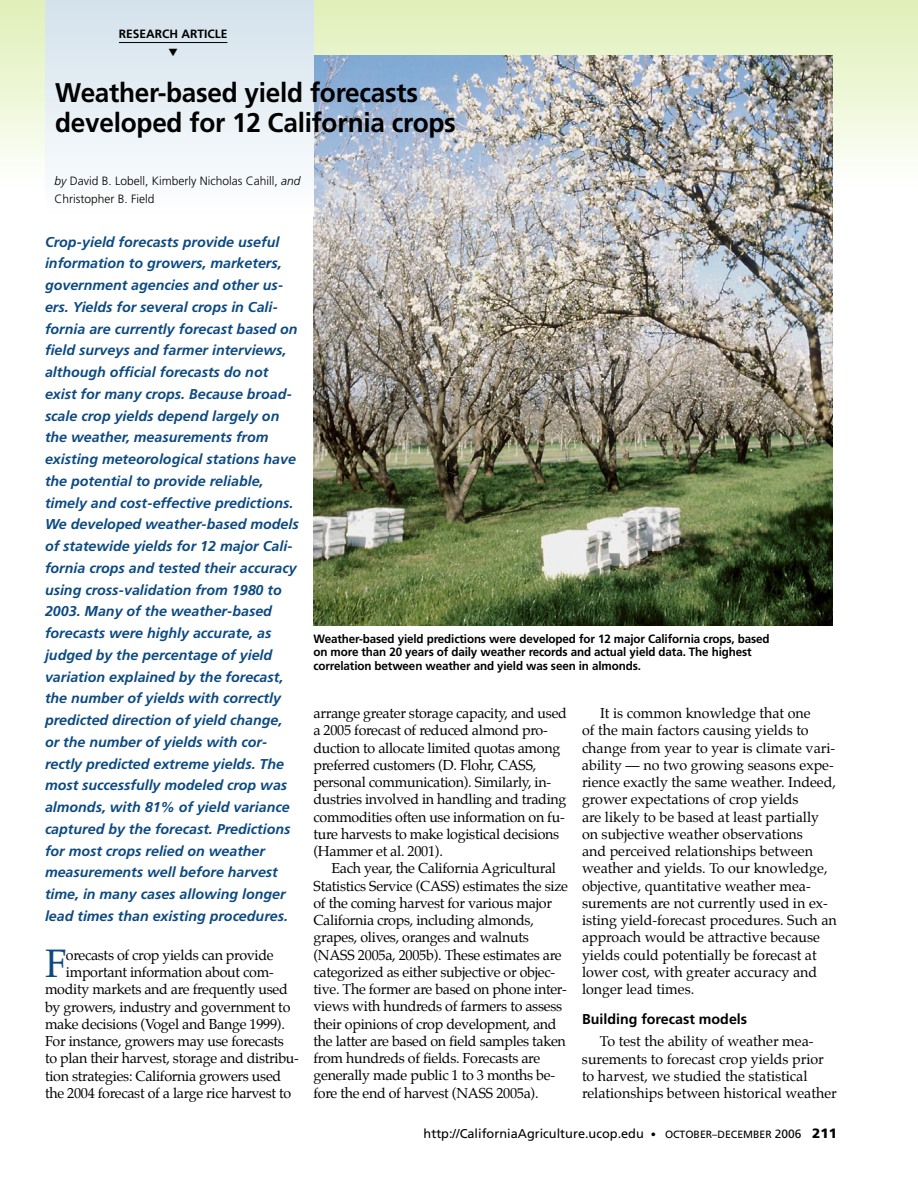
<style>
.page{position:relative;width:918px;height:1188px;background:#fff}
.page>*{position:absolute;margin:0;border:0;box-sizing:border-box;transform-origin:0 0}
.t1{font:39px "Palatino";color:#0c4a82}
.t2{font:700 27px/30px "Frutiger";letter-spacing:-.01em;color:#000}
.t3{font:14.25px/17.2px "Palatino";letter-spacing:-.02em;color:#000}
.t4{font:italic 700 14.25px/21.8px "Frutiger";color:#0c4a82}
.t5{font:14.25px/17.2px "Palatino";color:#000}
.t6{font:700 14.25px "Frutiger";color:#000}
.t7{font:12.75px "Frutiger";color:#000}
.t8{font:700 12px/13.5px "Frutiger";letter-spacing:-.01em;color:#000}
.t9{font:300 12px/18px "Frutiger";color:#000}
.s1{font-style:italic}
.s2{font-size:10.5px}
.s3{font-size:12px}
.s4{font-weight:900;font-size:13.5px}
</style>
<div class="page">
<div style="left:0;top:0;width:918px;height:188px;background:linear-gradient(to bottom,#e0efb7,#fbfcf9)"></div>
<img style="left:314px;top:56px;width:518px;height:569px">
<div style="left:45px;top:0;width:269px;height:216px;background:linear-gradient(to bottom,#d3e1eb,#feffff)"></div>
<hr style="left:119px;top:42px;width:108px;height:1px;background:#000">
<svg style="left:169px;top:48px;width:8px;height:8px"></svg>
<p class="t8" style="left:119px;top:27px;width:110px">RESEARCH ARTICLE</p>
<h2 class="t2" style="left:55px;top:77px;width:402px">Weather-based yield forecasts developed for 12 California crops</h2>
<p class="t9" style="left:55px;top:172px;width:248px"><span class="s1">by</span> David B. Lobell, Kimberly Nicholas Cahill, <span class="s1">and<br></span>Christopher B. Field</p>
<p class="t4" style="left:45px;top:231px;width:255px">Crop-yield forecasts provide useful information to growers, marketers, government agencies and other us&shy;ers. Yields for several crops in Cali&shy;fornia are currently forecast based on field surveys and farmer interviews, although official forecasts do not exist for many crops. Because broad&shy;scale crop yields depend largely on the weather, measurements from existing meteorological stations have the potential to provide reliable, timely and cost-effective predictions.<br>We developed weather-based models of statewide yields for 12 major Cali&shy;fornia crops and tested their accuracy using cross-validation from 1980 to 2003. Many of the weather-based forecasts were highly accurate, as judged by the percentage of yield variation explained by the forecast, the number of yields with correctly predicted direction of yield change, or the number of yields with cor&shy;rectly predicted extreme yields. The most successfully modeled crop was almonds, with 81% of yield variance captured by the forecast. Predictions for most crops relied on weather measurements well before harvest time, in many cases allowing longer lead times than existing procedures.</p>
<h1 class="t1" style="left:45px;top:938px;width:23px">F</h1>
<p class="t3" style="left:66px;top:948px;width:209px">orecasts of crop yields can provide</p>
<p class="t3" style="left:66px;top:965px;width:209px">important information about com-</p>
<p class="t3" style="left:45px;top:982px;width:244px">modity markets and are frequently used</p>
<p class="t3" style="left:45px;top:999px;width:247px">by growers, industry and government to</p>
<p class="t3" style="left:45px;top:1017px;width:241px">make decisions (Vogel and Bange 1999).</p>
<p class="t3" style="left:45px;top:1034px;width:241px">For instance, growers may use forecasts</p>
<p class="t3" style="left:45px;top:1051px;width:256px">to plan their harvest, storage and distribu-</p>
<p class="t3" style="left:45px;top:1068px;width:238px">tion strategies: California growers used</p>
<p class="t3" style="left:45px;top:1086px;width:248px">the 2004 forecast of a large rice harvest to</p>
<p class="t8" style="left:314px;top:632px;width:458px">Weather-based yield predictions were developed for 12 major California crops, based on more than 20 years of daily weather records and actual yield data. The highest correlation between weather and yield was seen in almonds.</p>
<p class="t3" style="left:313px;top:706px;width:255px">arrange greater storage capacity, and used a 2005 forecast of reduced almond pro&shy;duction to allocate limited quotas among preferred customers (D. Flohr, CASS, personal communication). Similarly, in&shy;dustries involved in handling and trading commodities often use information on fu&shy;ture harvests to make logistical decisions (Hammer et al. 2001).</p>
<p class="t3" style="left:313px;top:861px;width:256px;text-indent:18px">Each year, the California Agricultural Statistics Service (CASS) estimates the size of the coming harvest for various major California crops, including almonds, grapes, olives, oranges and walnuts (NASS 2005a, 2005b). These estimates are categorized as either subjective or objec&shy;tive. The former are based on phone inter&shy;views with hundreds of farmers to assess their opinions of crop development, and the latter are based on field samples taken from hundreds of fields. Forecasts are generally made public 1 to 3 months be&shy;fore the end of harvest (NASS 2005a).</p>
<p class="t5" style="left:582px;top:706px;width:256px;text-indent:18px">It is common knowledge that one<br>of the main factors causing yields to change from year to year is climate vari&shy;ability — no two growing seasons expe&shy;rience exactly the same weather. Indeed, grower expectations of crop yields<br>are likely to be based at least partially on subjective weather observations<br>and perceived relationships between weather and yields. To our knowledge, objective, quantitative weather mea&shy;surements are not currently used in ex&shy;isting yield-forecast procedures. Such an approach would be attractive because yields could potentially be forecast at lower cost, with greater accuracy and longer lead times.</p>
<p class="t6" style="left:582px;top:1010px;width:167px">Building forecast models</p>
<p class="t5" style="left:582px;top:1034px;width:256px;text-indent:18px">To test the ability of weather mea&shy;surements to forecast crop yields prior to harvest, we studied the statistical relationships between historical weather</p>
<p class="t7" style="left:424px;top:1126px;width:415px">http://CaliforniaAgriculture.ucop.edu <span class="s2">• OCTOBER–DECEMBER</span> <span class="s3">2006</span> <span class="s4">211</span></p>
</div>
